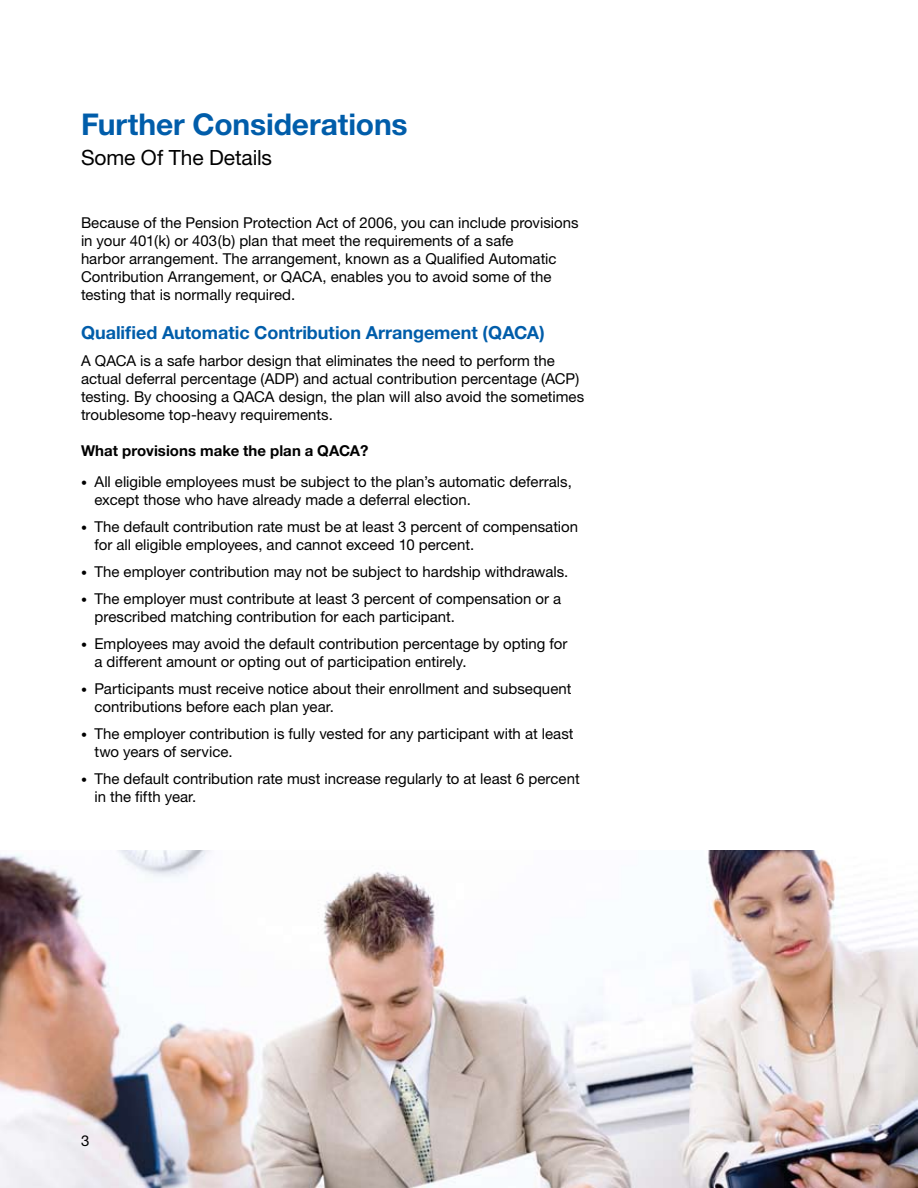
<style>
.page{position:relative;width:918px;height:1188px;background:#fff}
.page>*{position:absolute;margin:0;border:0;box-sizing:border-box;transform-origin:0 0}
.t1{font:700 30px "Helvetica Neue";letter-spacing:-.005em;color:#005daa}
.t2{font:21px "Helvetica Neue";letter-spacing:-.005em;color:#000}
.t3{font:700 18px "Helvetica Neue";letter-spacing:-.005em;color:#005daa}
.t4{font:15px/18px "Helvetica Neue";color:#000}
.t5{font:700 15px "Helvetica Neue";letter-spacing:.005em;color:#000}
.s1{font-size:12px}
</style>
<div class="page">
<img style="left:0;top:850px;width:918px;height:338px">
<h1 class="t1" style="left:81px;top:106px;width:328px">Further Considerations</h1>
<h2 class="t2" style="left:81px;top:145px;width:193px">Some Of The Details</h2>
<p class="t4" style="left:81px;top:213px;width:499px">Because of the Pension Protection Act of 2006, you can include provisions in your 401(k) or 403(b) plan that meet the requirements of a safe<br>harbor arrangement. The arrangement, known as a Qualified Automatic Contribution Arrangement, or QACA, enables you to avoid some of the testing that is normally required.</p>
<p class="t3" style="left:81px;top:321px;width:465px">Qualified Automatic Contribution Arrangement (QACA)</p>
<p class="t4" style="left:81px;top:351px;width:505px">A QACA is a safe harbor design that eliminates the need to perform the actual deferral percentage (ADP) and actual contribution percentage (ACP) testing. By choosing a QACA design, the plan will also avoid the sometimes troublesome top-heavy requirements.</p>
<p class="t5" style="left:81px;top:441px;width:289px">What provisions make the plan a QACA?</p>
<p class="t4" style="left:94px;top:473px;width:479px;text-indent:-14px"><span class="s1">•</span> All eligible employees must be subject to the plan’s automatic deferrals, except those who have already made a deferral election.</p>
<p class="t4" style="left:94px;top:518px;width:485px;text-indent:-14px"><span class="s1">•</span> The default contribution rate must be at least 3 percent of compensation for all eligible employees, and cannot exceed 10 percent.</p>
<p class="t4" style="left:81px;top:563px;width:489px"><span class="s1">•</span> The employer contribution may not be subject to hardship withdrawals.</p>
<p class="t4" style="left:94px;top:590px;width:468px;text-indent:-14px"><span class="s1">•</span> The employer must contribute at least 3 percent of compensation or a prescribed matching contribution for each participant.</p>
<p class="t4" style="left:94px;top:635px;width:474px;text-indent:-14px"><span class="s1">•</span> Employees may avoid the default contribution percentage by opting for a different amount or opting out of participation entirely.</p>
<p class="t4" style="left:94px;top:680px;width:478px;text-indent:-14px"><span class="s1">•</span> Participants must receive notice about their enrollment and subsequent contributions before each plan year.</p>
<p class="t4" style="left:94px;top:725px;width:481px;text-indent:-14px"><span class="s1">•</span> The employer contribution is fully vested for any participant with at least two years of service.</p>
<p class="t4" style="left:94px;top:770px;width:487px;text-indent:-14px"><span class="s1">•</span> The default contribution rate must increase regularly to at least 6 percent in the fifth year.</p>
<p class="t4" style="left:81px;top:1131px;width:10px">3</p>
</div>
